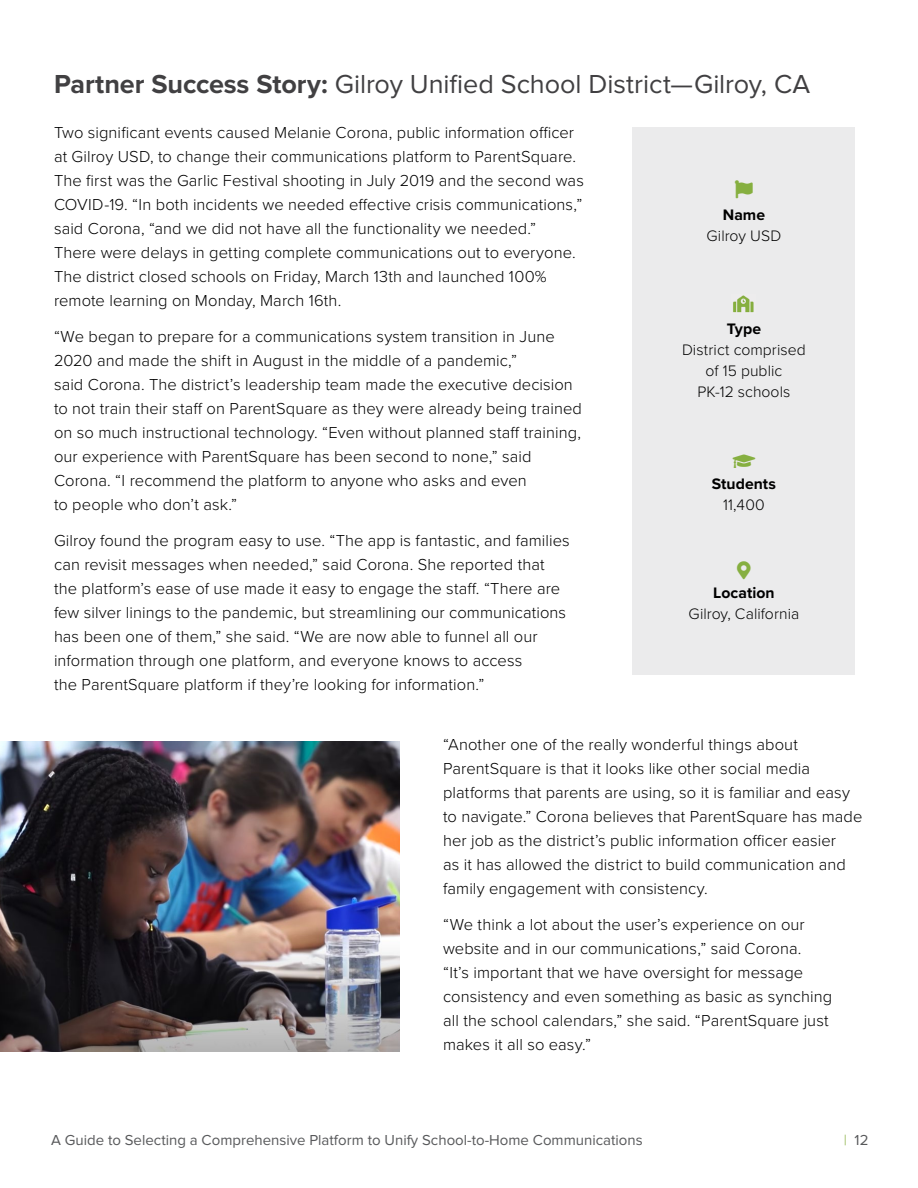
<style>
.page{position:relative;width:918px;height:1188px;background:#fff}
.page>*{position:absolute;margin:0;border:0;box-sizing:border-box;transform-origin:0 0}
.t1{font:27px "Proxima Nova";color:#414042}
.t2{font:300 16.5px/24px "Proxima Nova";letter-spacing:.005em;color:#000}
.t3{font:300 15.75px/21px "Proxima Nova";letter-spacing:.005em;color:#000;text-align:center}
.t4{font:700 15.75px "Proxima Nova";letter-spacing:.005em;color:#000}
.t5{font:15px "Proxima Nova";color:#58595b}
.s1{font-weight:700}
.s2{color:#9ebe64}
</style>
<div class="page">
<div style="left:633px;top:128px;width:222px;height:547px;background:#ebebec"></div>
<img style="left:733px;top:295px;width:21px;height:18px">
<img style="left:0;top:741px;width:400px;height:311px">
<h1 class="t1" style="left:54px;top:68px;width:758px"><span class="s1">Partner Success Story:</span> Gilroy Unified School District—Gilroy, CA</h1>
<p class="t2" style="left:54px;top:119px;width:531px">Two significant events caused Melanie Corona, public information officer at Gilroy USD, to change their communications platform to ParentSquare.<br>The first was the Garlic Festival shooting in July 2019 and the second was COVID-19. “In both incidents we needed effective crisis communications,” said Corona, “and we did not have all the functionality we needed.”<br>There were delays in getting complete communications out to everyone.<br>The district closed schools on Friday, March 13th and launched 100% remote learning on Monday, March 16th.</p>
<p class="t2" style="left:54px;top:323px;width:529px">“We began to prepare for a communications system transition in June 2020 and made the shift in August in the middle of a pandemic,”<br>said Corona. The district’s leadership team made the executive decision to not train their staff on ParentSquare as they were already being trained on so much instructional technology. “Even without planned staff training, our experience with ParentSquare has been second to none,” said Corona. “I recommend the platform to anyone who asks and even<br>to people who don’t ask.”</p>
<p class="t2" style="left:54px;top:527px;width:517px">Gilroy found the program easy to use. “The app is fantastic, and families can revisit messages when needed,” said Corona. She reported that the platform’s ease of use made it easy to engage the staff. “There are few silver linings to the pandemic, but streamlining our communications has been one of them,” she said. “We are now able to funnel all our information through one platform, and everyone knows to access<br>the ParentSquare platform if they’re looking for information.”</p>
<p class="t4" style="left:723px;top:203px;width:44px">Name</p>
<p class="t3" style="left:707px;top:225px;width:76px">Gilroy USD</p>
<p class="t4" style="left:727px;top:317px;width:36px">Type</p>
<p class="t3" style="left:682px;top:338px;width:125px">District comprised of 15 public<br>PK-12 schools</p>
<p class="t4" style="left:712px;top:472px;width:66px">Students</p>
<p class="t3" style="left:723px;top:493px;width:43px">11,400</p>
<p class="t4" style="left:713px;top:581px;width:63px">Location</p>
<p class="t3" style="left:689px;top:603px;width:112px">Gilroy, California</p>
<p class="t2" style="left:443px;top:731px;width:421px">“Another one of the really wonderful things about ParentSquare is that it looks like other social media platforms that parents are using, so it is familiar and easy to navigate.” Corona believes that ParentSquare has made her job as the district’s public information officer easier<br>as it has allowed the district to build communication and family engagement with consistency.</p>
<p class="t2" style="left:443px;top:912px;width:391px">“We think a lot about the user’s experience on our website and in our communications,” said Corona.<br>“It’s important that we have oversight for message consistency and even something as basic as synching all the school calendars,” she said. “ParentSquare just makes it all so easy.”</p>
<p class="t5" style="left:51px;top:1131px;width:593px">A Guide to Selecting a Comprehensive Platform to Unify School-to-Home Communications</p>
<p class="t5" style="left:844px;top:1131px;width:26px"><span class="s2">|</span> 12</p>
</div>
